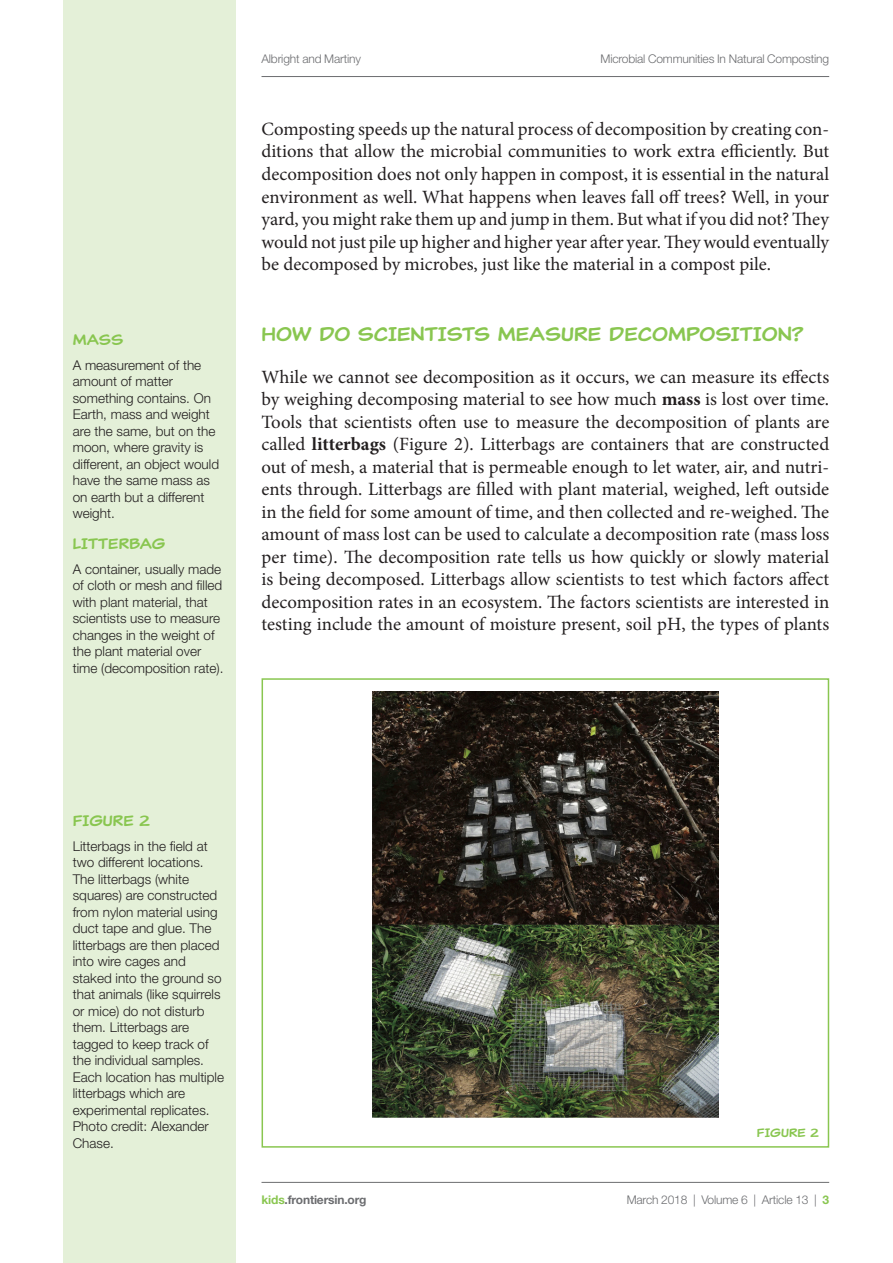
<style>
.page{position:relative;width:893px;height:1263px;background:#fff}
.page>*{position:absolute;margin:0;border:0;box-sizing:border-box;transform-origin:0 0}
.t1{font:19.5px "Classic Comic";color:#89c650}
.t2{font:18.75px/22.5px "Minion Pro";color:#231f20;text-align:justify}
.t3{font:15px "Classic Comic";color:#89c650}
.t4{font:300 13.5px/16.5px "Helvetica Neue LT Std";color:#231f20}
.t5{font:300 12px "Helvetica Neue LT Std";letter-spacing:-.015em;color:#6c6d70}
.t6{font:700 12px "Helvetica Neue LT Std";color:#6c6d70}
.t7{font:12px "Classic Comic";color:#89c650}
.s1{font-weight:700}
.s2{color:#89c650}
.s3{font-weight:700;color:#89c650}
</style>
<div class="page">
<div style="left:64px;top:0;width:172px;height:1263px;background:#e4f0d8"></div>
<hr style="left:261px;top:76px;width:568px;height:1px;background:#6c6d70">
<hr style="left:261px;top:1182px;width:568px;height:1px;background:#6c6d70">
<img style="left:372px;top:692px;width:347px;height:425px">
<div style="left:262px;top:678px;width:567px;height:470px;border:2px solid #89c650"></div>
<p class="t3" style="left:73px;top:330px;width:52px">MASS</p>
<p class="t4" style="left:73px;top:356px;width:148px">A measurement of the amount of matter something contains. On<br>Earth, mass and weight are the same, but on the moon, where gravity is different, an object would have the same mass as on earth but a different weight.</p>
<p class="t3" style="left:73px;top:534px;width:94px">LITTERBAG</p>
<p class="t4" style="left:73px;top:560px;width:152px">A container, usually made of cloth or mesh and filled with plant material, that scientists use to measure changes in the weight of the plant material over time (decomposition rate).</p>
<p class="t5" style="left:261px;top:51px;width:101px">Albright and Martiny</p>
<p class="t5" style="left:601px;top:51px;width:230px">Microbial Communities In Natural Composting</p>
<p class="t2" style="left:262px;top:118px;width:569px">Composting speeds up the natural process of decomposition by creating con&shy;ditions that allow the microbial communities to work extra efficiently. But decomposition does not only happen in compost, it is essential in the natural environment as well. What happens when leaves fall off trees? Well, in your yard, you might rake them up and jump in them. But what if you did not? They would not just pile up higher and higher year after year. They would eventually be decomposed by microbes, just like the material in a compost pile.</p>
<p class="t1" style="left:262px;top:321px;width:544px">HOW DO SCIENTISTS MEASURE DECOMPOSITION?</p>
<p class="t2" style="left:262px;top:365px;width:569px">While we cannot see decomposition as it occurs, we can measure its effects by weighing decomposing material to see how much <span class="s1">mass</span> is lost over time.<br>Tools that scientists often use to measure the decomposition of plants are called <span class="s1">litterbags</span> (Figure 2). Litterbags are containers that are constructed out of mesh, a material that is permeable enough to let water, air, and nutri&shy;ents through. Litterbags are filled with plant material, weighed, left outside in the field for some amount of time, and then collected and re-weighed. The amount of mass lost can be used to calculate a decomposition rate (mass loss per time). The decomposition rate tells us how quickly or slowly material is being decomposed. Litterbags allow scientists to test which factors affect decomposition rates in an ecosystem. The factors scientists are interested in testing include the amount of moisture present, soil pH, the types of plants</p>
<p class="t3" style="left:73px;top:810px;width:79px">FIGURE 2</p>
<p class="t4" style="left:73px;top:837px;width:153px">Litterbags in the field at two different locations.<br>The litterbags (white squares) are constructed from nylon material using duct tape and glue. The litterbags are then placed into wire cages and staked into the ground so that animals (like squirrels or mice) do not disturb them. Litterbags are tagged to keep track of the individual samples.<br>Each location has multiple litterbags which are experimental replicates.<br>Photo credit: Alexander<br>Chase.</p>
<p class="t7" style="left:757px;top:1125px;width:63px">FIGURE 2</p>
<p class="t6" style="left:261px;top:1192px;width:107px"><span class="s2">kids</span>.frontiersin.org</p>
<p class="t5" style="left:627px;top:1192px;width:204px">March 2018 | Volume 6 | Article 13 | <span class="s3">3</span></p>
</div>
